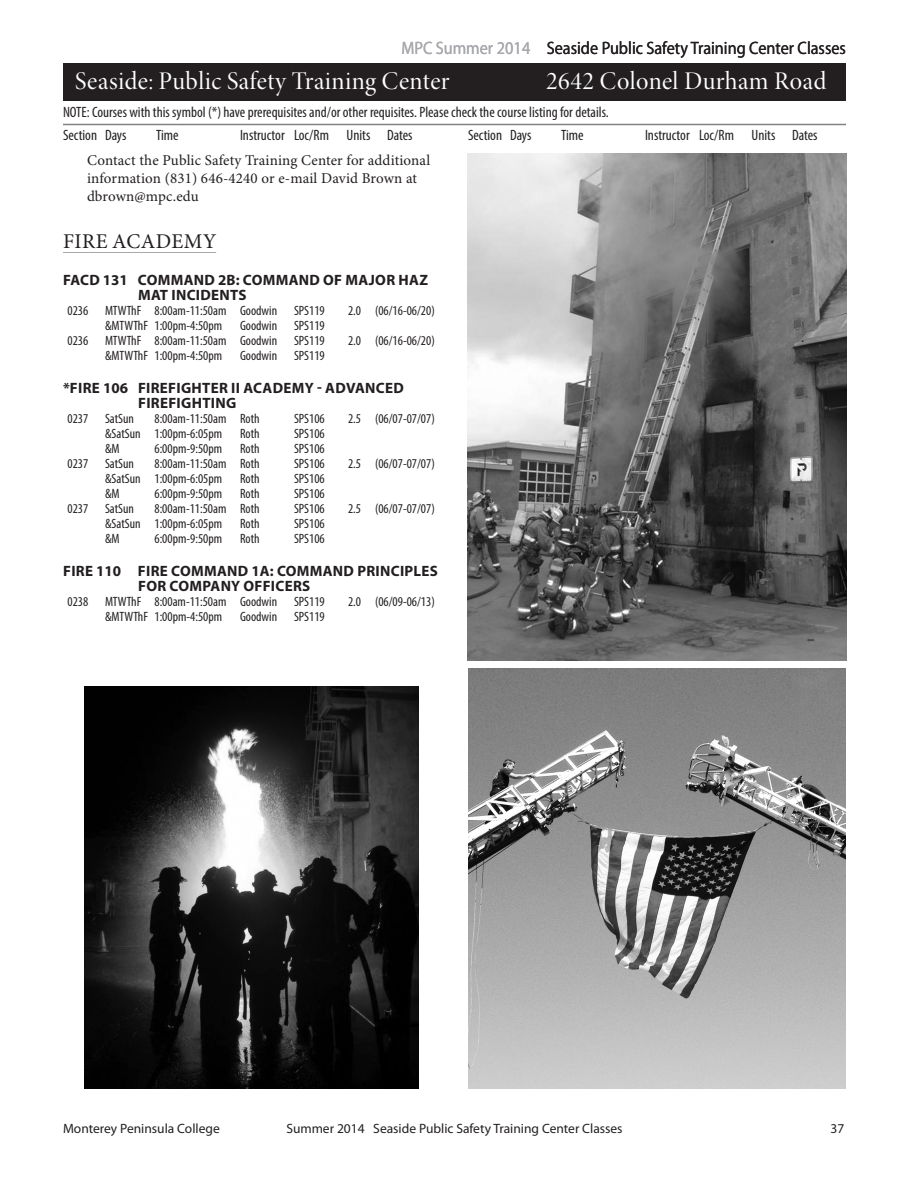
<style>
.page{position:relative;width:909px;height:1179px;background:#fff}
.page>*{position:absolute;margin:0;border:0;box-sizing:border-box;transform-origin:0 0}
.t1{font:28.5px "Minion Pro Disp";letter-spacing:.015em;color:#fff}
.HC_header_course{font:25.5px "Minion Pro Disp";letter-spacing:.02em;color:#fff}
.DH_dept_heading{font:21px "Minion Pro";letter-spacing:.02em;color:#231f20}
.HS_header_semester{font:18px "Myriad Pro";color:#231f20;scale:.9 1}
.t2{font:condensed 15px "Myriad Pro";color:#231f20}
.CT_course_title{font:700 15px/15px "Myriad Pro";letter-spacing:.02em;color:#231f20}
.DD_dept_desc{font:15px/18px "Minion Pro";letter-spacing:.01em;color:#231f20}
.SD_Summer{font:condensed 13.5px "Myriad Pro";color:#231f20}
.F_footer{font:13.5px "Myriad Pro";color:#231f20}
.s1{color:#a8a9ad}
</style>
<div class="page">
<hr style="left:63px;top:124px;width:783px;height:1px;background:#808285">
<div style="left:63px;top:63px;width:783px;height:38px;background:#231f20"></div>
<hr style="left:63px;top:252px;width:153px;height:1px;background:#a8a9ad">
<img style="left:468px;top:669px;width:378px;height:420px">
<img style="left:467px;top:154px;width:380px;height:506px">
<img style="left:85px;top:687px;width:333px;height:402px">
<p class="HS_header_semester" style="left:401px;top:38px;width:495px"><span class="s1">MPC Summer 2014</span> Seaside Public Safety Training Center Classes</p>
<p class="HC_header_course" style="left:75px;top:66px;width:376px">Seaside: Public Safety Training Center</p>
<p class="HC_header_course" style="left:546px;top:66px;width:282px">2642 Colonel Durham Road</p>
<h1 class="t1" style="left:408px;top:66px;width:420px">Seaside: Public Safety Training Center</h1>
<p class="t2" style="left:63px;top:103px;width:547px">NOTE: Courses with this symbol (*) have prerequisites and/or other requisites. Please check the course listing for details.</p>
<p class="t2" style="left:63px;top:126px;width:65px">Section Days</p>
<p class="t2" style="left:156px;top:126px;width:24px">Time</p>
<p class="t2" style="left:240px;top:126px;width:174px">Instructor Loc/Rm Units Dates</p>
<p class="t2" style="left:468px;top:126px;width:65px">Section Days</p>
<p class="t2" style="left:561px;top:126px;width:24px">Time</p>
<p class="t2" style="left:645px;top:126px;width:174px">Instructor Loc/Rm Units Dates</p>
<p class="DD_dept_desc" style="left:87px;top:152px;width:345px">Contact the Public Safety Training Center for additional information (831) 646-4240 or e-mail David Brown at dbrown@mpc.edu</p>
<p class="DH_dept_heading" style="left:63px;top:228px;width:155px">FIRE ACADEMY</p>
<p class="CT_course_title" style="left:138px;top:272px;width:291px;text-indent:-75px">FACD 131 COMMAND 2B: COMMAND OF MAJOR HAZ<br>MAT INCIDENTS</p>
<p class="SD_Summer" style="left:68px;top:302px;width:259px">0236 MTWThF 8:00am-11:50am Goodwin SPS119</p>
<p class="SD_Summer" style="left:348px;top:302px;width:88px">2.0 (06/16-06/20)</p>
<p class="SD_Summer" style="left:105px;top:317px;width:119px">&amp;MTWThF 1:00pm-4:50pm</p>
<p class="SD_Summer" style="left:240px;top:317px;width:86px">Goodwin SPS119</p>
<p class="SD_Summer" style="left:68px;top:332px;width:259px">0236 MTWThF 8:00am-11:50am Goodwin SPS119</p>
<p class="SD_Summer" style="left:348px;top:332px;width:88px">2.0 (06/16-06/20)</p>
<p class="SD_Summer" style="left:105px;top:347px;width:119px">&amp;MTWThF 1:00pm-4:50pm</p>
<p class="SD_Summer" style="left:240px;top:347px;width:86px">Goodwin SPS119</p>
<p class="CT_course_title" style="left:138px;top:380px;width:267px;text-indent:-75px">*FIRE 106 FIREFIGHTER II ACADEMY - ADVANCED<br>FIREFIGHTING</p>
<p class="SD_Summer" style="left:68px;top:410px;width:68px">0237 SatSun</p>
<p class="SD_Summer" style="left:155px;top:410px;width:107px">8:00am-11:50am Roth</p>
<p class="SD_Summer" style="left:294px;top:410px;width:32px">SPS106</p>
<p class="SD_Summer" style="left:348px;top:410px;width:88px">2.5 (06/07-07/07)</p>
<p class="SD_Summer" style="left:105px;top:425px;width:119px">&amp;SatSun 1:00pm-6:05pm</p>
<p class="SD_Summer" style="left:240px;top:425px;width:21px">Roth</p>
<p class="SD_Summer" style="left:294px;top:425px;width:32px">SPS106</p>
<p class="SD_Summer" style="left:105px;top:440px;width:16px">&amp;M</p>
<p class="SD_Summer" style="left:155px;top:440px;width:69px">6:00pm-9:50pm</p>
<p class="SD_Summer" style="left:240px;top:440px;width:21px">Roth</p>
<p class="SD_Summer" style="left:294px;top:440px;width:32px">SPS106</p>
<p class="SD_Summer" style="left:68px;top:455px;width:68px">0237 SatSun</p>
<p class="SD_Summer" style="left:155px;top:455px;width:107px">8:00am-11:50am Roth</p>
<p class="SD_Summer" style="left:294px;top:455px;width:32px">SPS106</p>
<p class="SD_Summer" style="left:348px;top:455px;width:88px">2.5 (06/07-07/07)</p>
<p class="SD_Summer" style="left:105px;top:470px;width:119px">&amp;SatSun 1:00pm-6:05pm</p>
<p class="SD_Summer" style="left:240px;top:470px;width:21px">Roth</p>
<p class="SD_Summer" style="left:294px;top:470px;width:32px">SPS106</p>
<p class="SD_Summer" style="left:105px;top:485px;width:16px">&amp;M</p>
<p class="SD_Summer" style="left:155px;top:485px;width:69px">6:00pm-9:50pm</p>
<p class="SD_Summer" style="left:240px;top:485px;width:21px">Roth</p>
<p class="SD_Summer" style="left:294px;top:485px;width:32px">SPS106</p>
<p class="SD_Summer" style="left:68px;top:500px;width:68px">0237 SatSun</p>
<p class="SD_Summer" style="left:155px;top:500px;width:107px">8:00am-11:50am Roth</p>
<p class="SD_Summer" style="left:294px;top:500px;width:32px">SPS106</p>
<p class="SD_Summer" style="left:348px;top:500px;width:88px">2.5 (06/07-07/07)</p>
<p class="SD_Summer" style="left:105px;top:515px;width:119px">&amp;SatSun 1:00pm-6:05pm</p>
<p class="SD_Summer" style="left:240px;top:515px;width:21px">Roth</p>
<p class="SD_Summer" style="left:294px;top:515px;width:32px">SPS106</p>
<p class="SD_Summer" style="left:105px;top:530px;width:16px">&amp;M</p>
<p class="SD_Summer" style="left:155px;top:530px;width:69px">6:00pm-9:50pm</p>
<p class="SD_Summer" style="left:240px;top:530px;width:21px">Roth</p>
<p class="SD_Summer" style="left:294px;top:530px;width:32px">SPS106</p>
<p class="CT_course_title" style="left:138px;top:563px;width:301px;text-indent:-75px">FIRE 110 FIRE COMMAND 1A: COMMAND PRINCIPLES<br>FOR COMPANY OFFICERS</p>
<p class="SD_Summer" style="left:68px;top:593px;width:259px">0238 MTWThF 8:00am-11:50am Goodwin SPS119</p>
<p class="SD_Summer" style="left:348px;top:593px;width:88px">2.0 (06/09-06/13)</p>
<p class="SD_Summer" style="left:105px;top:608px;width:119px">&amp;MTWThF 1:00pm-4:50pm</p>
<p class="SD_Summer" style="left:240px;top:608px;width:86px">Goodwin SPS119</p>
<p class="F_footer" style="left:63px;top:1121px;width:158px">Monterey Peninsula College</p>
<p class="F_footer" style="left:286px;top:1121px;width:338px">Summer 2014 Seaside Public Safety Training Center Classes</p>
<p class="F_footer" style="left:831px;top:1121px;width:15px">37</p>
</div>
